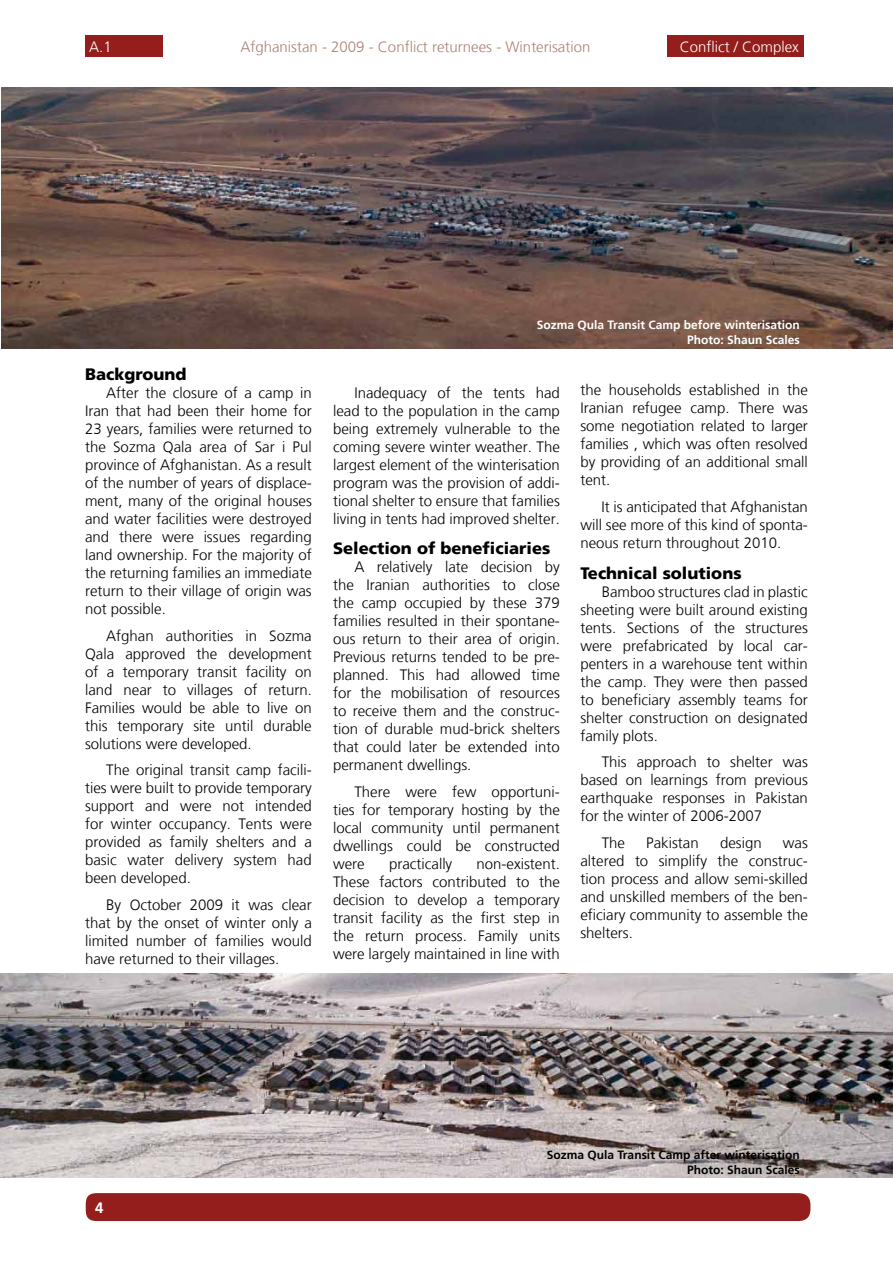
<style>
.page{position:relative;width:893px;height:1263px;background:#fff}
.page>*{position:absolute;margin:0;border:0;box-sizing:border-box;transform-origin:0 0}
.t1{font:900 16.5px "Frutiger LT";color:#000}
.t2{font:300 15px/18px "Frutiger LT";color:#000;text-align:justify}
.t3{font:300 15px "Frutiger LT";color:#aa8173}
.t4{font:300 15px "Frutiger LT";color:#fff}
.t5{font:700 15px "Frutiger LT";color:#fff}
.t6{font:700 12px/15px "Frutiger LT";color:#fff;text-align:right}
.t7{font:700 12px/15px "Frutiger LT";color:#000;text-align:right}
</style>
<div class="page">
<div style="left:667px;top:36px;width:136px;height:21px;background:#931e1b"></div>
<div style="left:85px;top:36px;width:78px;height:21px;background:#931e1b"></div>
<div style="left:85px;top:1193px;width:726px;height:28px;background:#931e1b"></div>
<img style="left:1px;top:87px;width:892px;height:262px">
<img style="left:0;top:973px;width:893px;height:205px">
<p class="t4" style="left:89px;top:38px;width:24px">A.1</p>
<p class="t3" style="left:240px;top:38px;width:352px">Afghanistan - 2009 - Conflict returnees - Winterisation</p>
<p class="t4" style="left:680px;top:38px;width:121px">Conflict / Complex</p>
<p class="t1" style="left:85px;top:364px;width:103px">Background</p>
<p class="t2" style="left:85px;top:384px;width:228px;text-indent:21px">After the closure of a camp in Iran that had been their home for 23 years, families were returned to the Sozma Qala area of Sar i Pul province of Afghanistan. As a result of the number of years of displace&shy;ment, many of the original houses and water facilities were destroyed and there were issues regarding land ownership. For the majority of the returning families an immediate return to their village of origin was not possible.</p>
<p class="t2" style="left:85px;top:627px;width:228px;text-indent:21px">Afghan authorities in Sozma Qala approved the development of a temporary transit facility on land near to villages of return.<br>Families would be able to live on this temporary site until durable solutions were developed.</p>
<p class="t2" style="left:85px;top:761px;width:228px;text-indent:21px">The original transit camp facili&shy;ties were built to provide temporary support and were not intended for winter occupancy. Tents were provided as family shelters and a basic water delivery system had been developed.</p>
<p class="t2" style="left:85px;top:896px;width:228px;text-indent:21px">By October 2009 it was clear that by the onset of winter only a limited number of families would have returned to their villages.</p>
<p class="t6" style="left:537px;top:318px;width:264px">Sozma Qula Transit Camp before winterisation<br>Photo: Shaun Scales</p>
<p class="t2" style="left:333px;top:384px;width:228px;text-indent:21px">Inadequacy of the tents had lead to the population in the camp being extremely vulnerable to the coming severe winter weather. The largest element of the winterisation program was the provision of addi&shy;tional shelter to ensure that families living in tents had improved shelter.</p>
<p class="t1" style="left:333px;top:539px;width:219px">Selection of beneficiaries</p>
<p class="t2" style="left:333px;top:558px;width:228px;text-indent:21px">A relatively late decision by the Iranian authorities to close the camp occupied by these 379 families resulted in their spontane&shy;ous return to their area of origin.<br>Previous returns tended to be pre&shy;planned. This had allowed time for the mobilisation of resources to receive them and the construc&shy;tion of durable mud-brick shelters that could later be extended into permanent dwellings.</p>
<p class="t2" style="left:333px;top:783px;width:228px;text-indent:21px">There were few opportuni&shy;ties for temporary hosting by the local community until permanent dwellings could be constructed were</p>
<p class="t2" style="left:389px;top:855px;width:65px">practically</p>
<p class="t2" style="left:333px;top:855px;width:228px;text-indent:143px">non-existent.<br>These factors contributed to the decision to develop a temporary transit facility as the first step in the return process. Family units were largely maintained in line with</p>
<p class="t2" style="left:580px;top:381px;width:229px">the households established in the Iranian refugee camp. There was some negotiation related to larger families , which was often resolved by providing of an additional small tent.</p>
<p class="t2" style="left:580px;top:498px;width:229px;text-indent:21px">It is anticipated that Afghanistan will see more of this kind of sponta&shy;neous return throughout 2010.</p>
<p class="t1" style="left:580px;top:563px;width:163px">Technical solutions</p>
<p class="t2" style="left:580px;top:583px;width:229px;text-indent:21px">Bamboo structures clad in plastic sheeting were built around existing tents. Sections of the structures were prefabricated by local car&shy;penters in a warehouse tent within the camp. They were then passed to beneficiary assembly teams for shelter construction on designated family plots.</p>
<p class="t2" style="left:580px;top:753px;width:229px;text-indent:21px">This approach to shelter was based on learnings from previous earthquake responses in Pakistan for the winter of 2006-2007</p>
<p class="t2" style="left:602px;top:834px;width:25px">The</p>
<p class="t2" style="left:646px;top:834px;width:54px">Pakistan</p>
<p class="t2" style="left:720px;top:834px;width:43px">design</p>
<p class="t2" style="left:580px;top:834px;width:229px;text-indent:202px">was altered to simplify the construc&shy;tion process and allow semi-skilled and unskilled members of the ben&shy;eficiary community to assemble the shelters.</p>
<p class="t5" style="left:95px;top:1199px;width:10px">4</p>
<p class="t7" style="left:547px;top:1147px;width:254px">Sozma Qula Transit Camp after winterisation<br>Photo: Shaun Scales</p>
</div>
